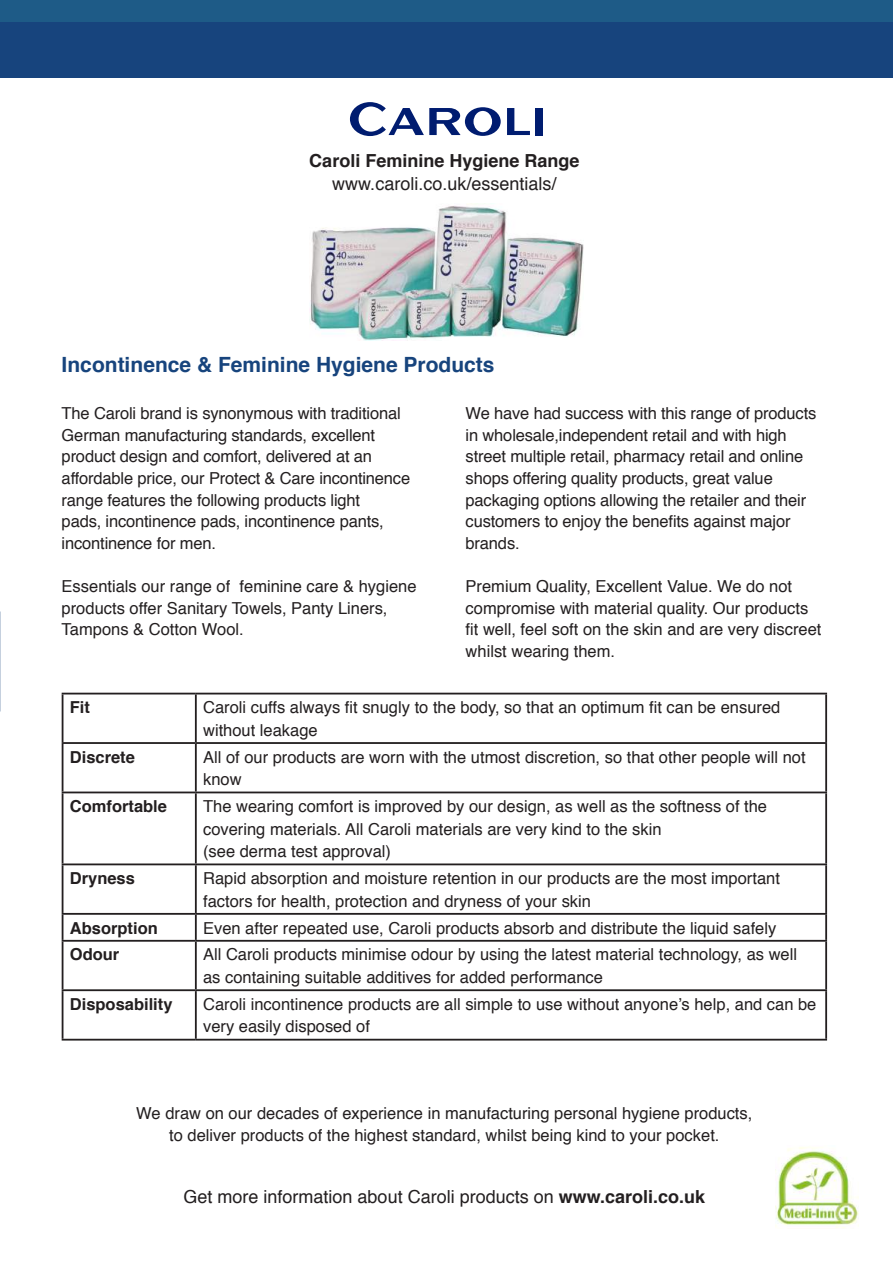
<style>
.page{position:relative;width:893px;height:1263px;background:#fff}
.page>*{position:absolute;margin:0;border:0;box-sizing:border-box;transform-origin:0 0}
.t1{font:700 21px "Helvetica";color:#17447d}
.t2{font:18px "Helvetica";color:#231f20}
.t3{font:700 18px "Helvetica";color:#231f20}
.t4{font:16.5px/21.6px "Helvetica";color:#231f20}
.t5{font:700 16.5px "Helvetica";color:#231f20}
.s1{font-weight:700}
</style>
<div class="page">
<img style="left:310px;top:203px;width:273px;height:137px">
<img style="left:775px;top:1147px;width:84px;height:81px">
<div style="left:0;top:0;width:893px;height:78px;background:#17447d"></div>
<div style="left:0;top:0;width:893px;height:21px;background:#1e5b87"></div>
<div style="left:536px;top:108px;width:7px;height:27px;background:#001c70"></div>
<svg style="left:507px;top:108px;width:23px;height:27px"></svg>
<svg style="left:350px;top:102px;width:151px;height:34px"></svg>
<hr style="left:62px;top:693px;width:134px;height:1px;background:#231f20">
<hr style="left:62px;top:694px;width:1px;height:48px;background:#231f20">
<hr style="left:196px;top:693px;width:631px;height:1px;background:#231f20">
<hr style="left:195px;top:694px;width:2px;height:48px;background:#231f20">
<hr style="left:825px;top:694px;width:2px;height:48px;background:#231f20">
<hr style="left:62px;top:742px;width:134px;height:2px;background:#231f20">
<hr style="left:62px;top:744px;width:1px;height:47px;background:#231f20">
<hr style="left:196px;top:742px;width:631px;height:2px;background:#231f20">
<hr style="left:195px;top:744px;width:2px;height:47px;background:#231f20">
<hr style="left:825px;top:744px;width:2px;height:47px;background:#231f20">
<hr style="left:62px;top:791px;width:134px;height:2px;background:#231f20">
<hr style="left:62px;top:793px;width:1px;height:70px;background:#231f20">
<hr style="left:196px;top:791px;width:631px;height:2px;background:#231f20">
<hr style="left:195px;top:793px;width:2px;height:70px;background:#231f20">
<hr style="left:825px;top:793px;width:2px;height:70px;background:#231f20">
<hr style="left:62px;top:863px;width:134px;height:2px;background:#231f20">
<hr style="left:62px;top:865px;width:1px;height:48px;background:#231f20">
<hr style="left:196px;top:863px;width:631px;height:2px;background:#231f20">
<hr style="left:195px;top:865px;width:2px;height:48px;background:#231f20">
<hr style="left:825px;top:865px;width:2px;height:48px;background:#231f20">
<hr style="left:62px;top:913px;width:134px;height:2px;background:#231f20">
<svg style="left:62px;top:915px;width:1px;height:25px"></svg>
<hr style="left:196px;top:913px;width:631px;height:2px;background:#231f20">
<hr style="left:195px;top:915px;width:2px;height:25px;background:#231f20">
<hr style="left:825px;top:915px;width:2px;height:25px;background:#231f20">
<hr style="left:62px;top:940px;width:134px;height:2px;background:#231f20">
<hr style="left:62px;top:942px;width:1px;height:47px;background:#231f20">
<hr style="left:196px;top:940px;width:631px;height:2px;background:#231f20">
<hr style="left:195px;top:942px;width:2px;height:47px;background:#231f20">
<hr style="left:825px;top:942px;width:2px;height:47px;background:#231f20">
<hr style="left:62px;top:989px;width:134px;height:2px;background:#231f20">
<hr style="left:62px;top:991px;width:1px;height:48px;background:#231f20">
<hr style="left:196px;top:989px;width:631px;height:2px;background:#231f20">
<hr style="left:195px;top:991px;width:2px;height:48px;background:#231f20">
<hr style="left:825px;top:991px;width:2px;height:48px;background:#231f20">
<hr style="left:62px;top:1039px;width:134px;height:1px;background:#231f20">
<hr style="left:196px;top:1039px;width:631px;height:1px;background:#231f20">
<p class="t3" style="left:309px;top:146px;width:272px">Caroli Feminine Hygiene Range</p>
<p class="t2" style="left:332px;top:169px;width:226px">www.caroli.co.uk/essentials/</p>
<p class="t1" style="left:62px;top:348px;width:434px">Incontinence &amp; Feminine Hygiene Products</p>
<p class="t4" style="left:62px;top:403px;width:350px">The Caroli brand is synonymous with traditional German manufacturing standards, excellent product design and comfort, delivered at an affordable price, our Protect &amp; Care incontinence range features the following products light<br>pads, incontinence pads, incontinence pants, incontinence for men.</p>
<p class="t4" style="left:62px;top:576px;width:356px">Essentials our range of feminine care &amp; hygiene products offer Sanitary Towels, Panty Liners,<br>Tampons &amp; Cotton Wool.</p>
<p class="t4" style="left:466px;top:403px;width:352px">We have had success with this range of products in wholesale,independent retail and with high street multiple retail, pharmacy retail and online shops offering quality products, great value packaging options allowing the retailer and their customers to enjoy the benefits against major brands.</p>
<p class="t4" style="left:466px;top:576px;width:357px">Premium Quality, Excellent Value. We do not compromise with material quality. Our products fit well, feel soft on the skin and are very discreet whilst wearing them.</p>
<p class="t5" style="left:70px;top:694px;width:22px">Fit</p>
<p class="t4" style="left:203px;top:697px;width:579px;line-height:22.5px">Caroli cuffs always fit snugly to the body, so that an optimum fit can be ensured without leakage</p>
<p class="t5" style="left:70px;top:743px;width:67px">Discrete</p>
<p class="t4" style="left:203px;top:746px;width:604px;line-height:22.5px">All of our products are worn with the utmost discretion, so that other people will not know</p>
<p class="t5" style="left:70px;top:793px;width:99px">Comfortable</p>
<p class="t4" style="left:203px;top:795px;width:565px;line-height:22.5px">The wearing comfort is improved by our design, as well as the softness of the covering materials. All Caroli materials are very kind to the skin<br>(see derma test approval)</p>
<p class="t5" style="left:70px;top:865px;width:67px">Dryness</p>
<p class="t4" style="left:203px;top:867px;width:578px;line-height:22.5px">Rapid absorption and moisture retention in our products are the most important factors for health, protection and dryness of your skin</p>
<p class="t5" style="left:70px;top:914px;width:89px">Absorption</p>
<p class="t4" style="left:203px;top:917px;width:575px">Even after repeated use, Caroli products absorb and distribute the liquid safely</p>
<p class="t5" style="left:70px;top:941px;width:51px">Odour</p>
<p class="t4" style="left:203px;top:944px;width:595px;line-height:22.5px">All Caroli products minimise odour by using the latest material technology, as well as containing suitable additives for added performance</p>
<p class="t5" style="left:70px;top:991px;width:104px">Disposability</p>
<p class="t4" style="left:203px;top:993px;width:615px;line-height:22.5px">Caroli incontinence products are all simple to use without anyone’s help, and can be very easily disposed of</p>
<p class="t4" style="left:136px;top:1103px;width:617px;text-align:center">We draw on our decades of experience in manufacturing personal hygiene products, to deliver products of the highest standard, whilst being kind to your pocket.</p>
<p class="t2" style="left:184px;top:1183px;width:523px">Get more information about Caroli products on <span class="s1">www.caroli.co.uk</span></p>
</div>
